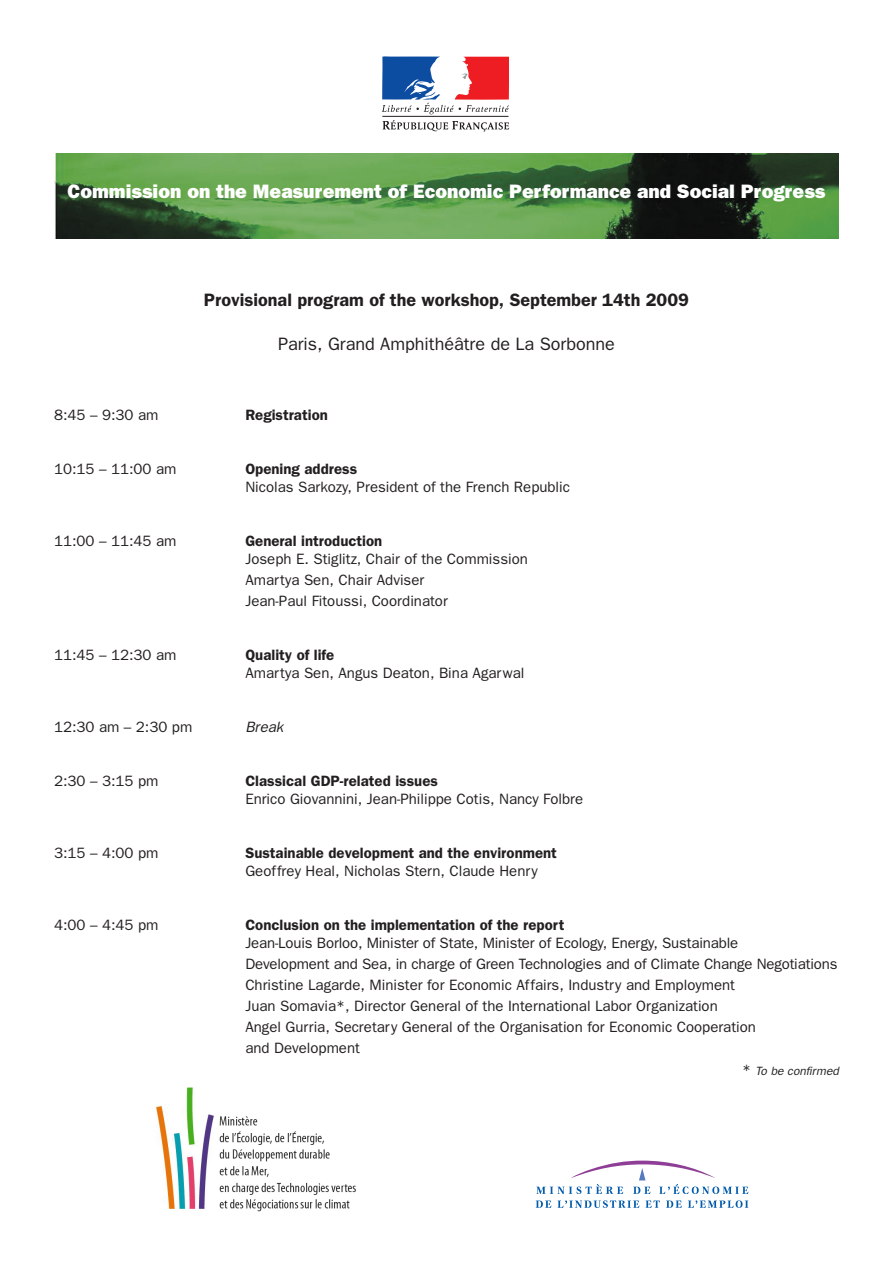
<style>
.page{position:relative;width:893px;height:1263px;background:#fff}
.page>*{position:absolute;margin:0;border:0;box-sizing:border-box;transform-origin:0 0}
.t1{font:800 19.5px "Franklin Gothic";color:#fff}
.t2{font:600 18px "Franklin Gothic";color:#231f20}
.t3{font:18px "Franklin Gothic";color:#231f20}
.t4{font:15px "Franklin Gothic";color:#231f20}
.t5{font:600 15px "Franklin Gothic";color:#231f20}
.t6{font:italic 15px "Franklin Gothic";color:#231f20}
.t7{font:italic 12px "Franklin Gothic";color:#231f20}
.s1{font-style:normal;font-size:15px}
</style>
<div class="page">
<img style="left:54px;top:153px;width:785px;height:85px">
<svg style="left:381px;top:56px;width:129px;height:74px"></svg>
<svg style="left:383px;top:120px;width:126px;height:12px"></svg>
<hr style="left:382px;top:116px;width:126px;height:1px;background:#231f20">
<svg style="left:382px;top:57px;width:127px;height:57px"></svg>
<img style="left:156px;top:1087px;width:200px;height:125px">
<svg style="left:536px;top:1200px;width:15px;height:8px"></svg>
<svg style="left:557px;top:1200px;width:82px;height:8px"></svg>
<svg style="left:645px;top:1200px;width:15px;height:8px"></svg>
<svg style="left:666px;top:1200px;width:16px;height:8px"></svg>
<svg style="left:688px;top:1200px;width:60px;height:8px"></svg>
<svg style="left:536px;top:1160px;width:212px;height:34px"></svg>
<p class="t1" style="left:68px;top:180px;width:759px">Commission on the Measurement of Economic Performance and Social Progress</p>
<p class="t2" style="left:204px;top:290px;width:487px">Provisional program of the workshop, September 14th 2009</p>
<p class="t3" style="left:278px;top:333px;width:338px">Paris, Grand Amphithéâtre de La Sorbonne</p>
<p class="t4" style="left:54px;top:406px;width:106px">8:45 – 9:30 am</p>
<p class="t5" style="left:245px;top:406px;width:84px">Registration</p>
<p class="t4" style="left:54px;top:460px;width:124px">10:15 – 11:00 am</p>
<p class="t5" style="left:245px;top:460px;width:113px">Opening address</p>
<p class="t4" style="left:245px;top:478px;width:326px">Nicolas Sarkozy, President of the French Republic</p>
<p class="t4" style="left:54px;top:532px;width:124px">11:00 – 11:45 am</p>
<p class="t5" style="left:245px;top:532px;width:139px">General introduction</p>
<p class="t4" style="left:245px;top:550px;width:284px">Joseph E. Stiglitz, Chair of the Commission</p>
<p class="t4" style="left:245px;top:571px;width:180px">Amartya Sen, Chair Adviser</p>
<p class="t4" style="left:245px;top:592px;width:204px">Jean-Paul Fitoussi, Coordinator</p>
<p class="t4" style="left:54px;top:646px;width:124px">11:45 – 12:30 am</p>
<p class="t5" style="left:245px;top:646px;width:90px">Quality of life</p>
<p class="t4" style="left:245px;top:664px;width:281px">Amartya Sen, Angus Deaton, Bina Agarwal</p>
<p class="t4" style="left:54px;top:718px;width:140px">12:30 am – 2:30 pm</p>
<p class="t6" style="left:245px;top:718px;width:40px">Break</p>
<p class="t4" style="left:54px;top:772px;width:106px">2:30 – 3:15 pm</p>
<p class="t5" style="left:245px;top:772px;width:194px">Classical GDP-related issues</p>
<p class="t4" style="left:245px;top:790px;width:339px">Enrico Giovannini, Jean-Philippe Cotis, Nancy Folbre</p>
<p class="t4" style="left:54px;top:844px;width:106px">3:15 – 4:00 pm</p>
<p class="t5" style="left:245px;top:844px;width:313px">Sustainable development and the environment</p>
<p class="t4" style="left:245px;top:862px;width:294px">Geoffrey Heal, Nicholas Stern, Claude Henry</p>
<p class="t4" style="left:54px;top:916px;width:106px">4:00 – 4:45 pm</p>
<p class="t5" style="left:245px;top:916px;width:321px">Conclusion on the implementation of the report</p>
<p class="t4" style="left:245px;top:934px;width:494px">Jean-Louis Borloo, Minister of State, Minister of Ecology, Energy, Sustainable</p>
<p class="t4" style="left:245px;top:955px;width:594px">Development and Sea, in charge of Green Technologies and of Climate Change Negotiations</p>
<p class="t4" style="left:245px;top:976px;width:491px">Christine Lagarde, Minister for Economic Affairs, Industry and Employment</p>
<p class="t4" style="left:245px;top:997px;width:474px">Juan Somavia*, Director General of the International Labor Organization</p>
<p class="t4" style="left:245px;top:1018px;width:512px">Angel Gurria, Secretary General of the Organisation for Economic Cooperation</p>
<p class="t4" style="left:245px;top:1039px;width:116px">and Development</p>
<p class="t7" style="left:742px;top:1064px;width:98px"><span class="s1">*</span> To be confirmed</p>
</div>
